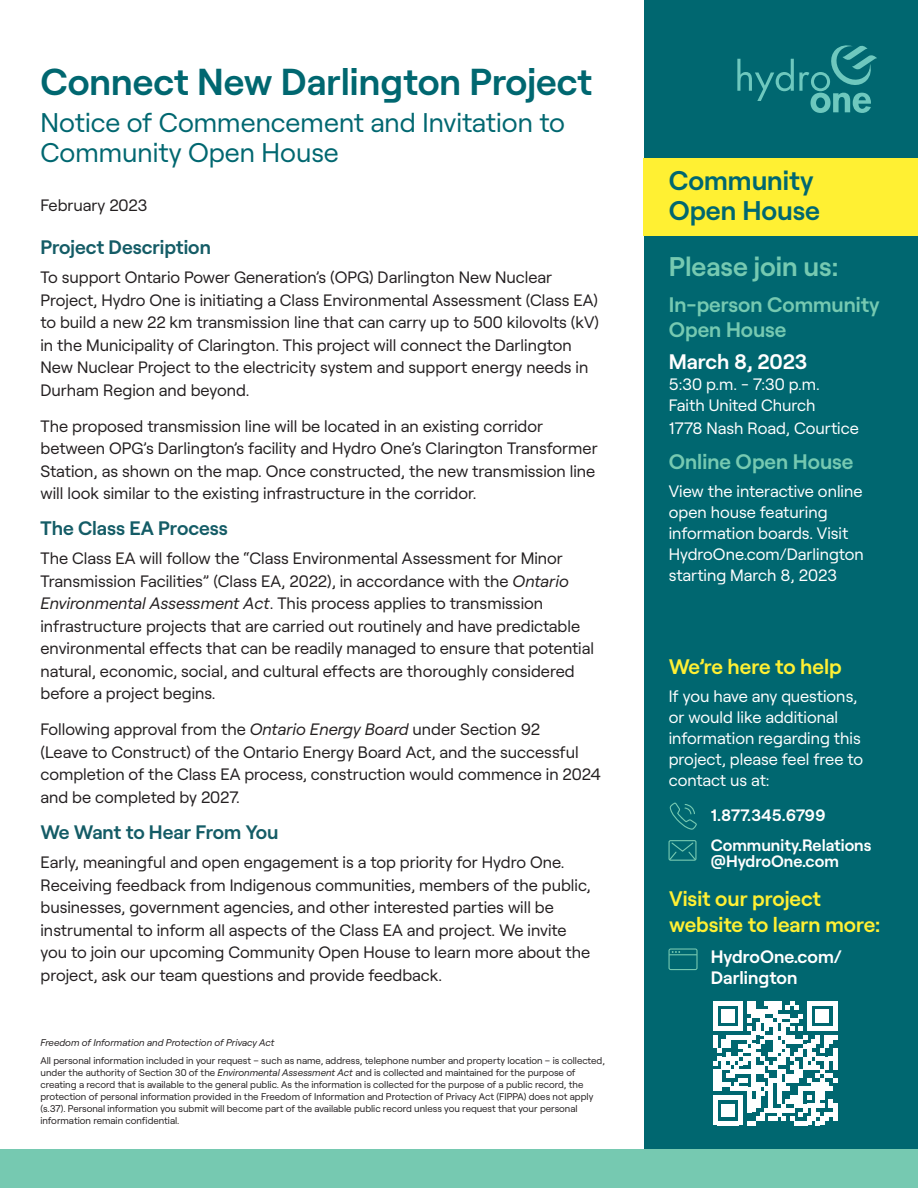
<style>
.page{position:relative;width:918px;height:1188px;background:#fff}
.page>*{position:absolute;margin:0;border:0;box-sizing:border-box;transform-origin:0 0}
.t1{font:600 37.5px "Roobert";color:#006770}
.t2{font:27px/30px "Roobert";color:#006770}
.t3{font:600 27px/30px "Roobert";color:#006770}
.t4{font:600 27px "Roobert";color:#76c9b1}
.t5{font:600 21px/25.5px "Roobert";color:#fff033}
.t6{font:600 21px/25.5px "Roobert";color:#76c9b1}
.t7{font:600 21px "Roobert";color:#fff}
.t8{font:600 19.5px "Roobert";color:#145c66}
.t9{font:600 18px/21px "Roobert";color:#fff}
.t10{font:16.5px/22.5px "Roobert";color:#231f20}
.t11{font:16.5px/21px "Roobert";color:#fff}
.t12{font:600 16.5px/16.5px "Roobert";color:#fff}
.t13{font:9.75px/12px "Roobert";color:#231f20}
.t14{font:italic 9.75px "Roobert";color:#231f20}
.s1{font-style:italic}
</style>
<div class="page">
<div style="left:645px;top:0;width:273px;height:1188px;background:#006770"></div>
<div style="left:644px;top:158px;width:274px;height:78px;background:#fff033"></div>
<div style="left:0;top:1149px;width:918px;height:39px;background:#76c9b1"></div>
<svg style="left:737px;top:45px;width:140px;height:68px"></svg>
<svg style="left:669px;top:802px;width:28px;height:28px"></svg>
<div style="left:669px;top:840px;width:28px;height:21px;border:1px solid #76c9b1"></div>
<svg style="left:668px;top:841px;width:29px;height:20px"></svg>
<svg style="left:713px;top:1001px;width:124px;height:124px"></svg>
<hr style="left:833px;top:1104px;width:4px;height:17px;background:#fff">
<svg style="left:669px;top:948px;width:29px;height:22px"></svg>
<p class="t1" style="left:40px;top:53px;width:553px">Connect New Darlington Project</p>
<p class="t2" style="left:40px;top:105px;width:526px">Notice of Commencement and Invitation to<br>Community Open House</p>
<p class="t10" style="left:40px;top:193px;width:109px">February 2023</p>
<p class="t8" style="left:40px;top:232px;width:172px">Project Description</p>
<p class="t10" style="left:40px;top:265px;width:560px">To support Ontario Power Generation’s (OPG) Darlington New Nuclear Project, Hydro One is initiating a Class Environmental Assessment (Class EA) to build a new 22 km transmission line that can carry up to 500 kilovolts (kV) in the Municipality of Clarington. This project will connect the Darlington New Nuclear Project to the electricity system and support energy needs in Durham Region and beyond.</p>
<p class="t10" style="left:40px;top:413px;width:559px">The proposed transmission line will be located in an existing corridor between OPG’s Darlington’s facility and Hydro One’s Clarington Transformer Station, as shown on the map. Once constructed, the new transmission line will look similar to the existing infrastructure in the corridor.</p>
<p class="t8" style="left:40px;top:513px;width:189px">The Class EA Process</p>
<p class="t10" style="left:40px;top:546px;width:555px">The Class EA will follow the “Class Environmental Assessment for Minor Transmission Facilities” (Class EA, 2022), in accordance with the <span class="s1">Ontario Environmental Assessment Act</span>. This process applies to transmission infrastructure projects that are carried out routinely and have predictable environmental effects that can be readily managed to ensure that potential natural, economic, social, and cultural effects are thoroughly considered before a project begins.</p>
<p class="t10" style="left:40px;top:717px;width:562px">Following approval from the <span class="s1">Ontario Energy Board</span> under Section 92<br>(Leave to Construct) of the Ontario Energy Board Act, and the successful completion of the Class EA process, construction would commence in 2024 and be completed by 2027.</p>
<p class="t8" style="left:40px;top:817px;width:239px">We Want to Hear From You</p>
<p class="t10" style="left:40px;top:850px;width:552px">Early, meaningful and open engagement is a top priority for Hydro One.<br>Receiving feedback from Indigenous communities, members of the public, businesses, government agencies, and other interested parties will be instrumental to inform all aspects of the Class EA and project. We invite you to join our upcoming Community Open House to learn more about the project, ask our team questions and provide feedback.</p>
<p class="t14" style="left:40px;top:1035px;width:236px">Freedom of Information and Protection of Privacy Act</p>
<p class="t13" style="left:40px;top:1054px;width:566px">All personal information included in your request – such as name, address, telephone number and property location – is collected, under the authority of Section 30 of the <span class="s1">Environmental Assessment Act</span> and is collected and maintained for the purpose of creating a record that is available to the general public. As the information is collected for the purpose of a public record, the protection of personal information provided in the Freedom of Information and Protection of Privacy Act (FIPPA) does not apply (s.37). Personal information you submit will become part of the available public record unless you request that your personal information remain confidential.</p>
<p class="t3" style="left:669px;top:163px;width:153px">Community<br>Open House</p>
<p class="t4" style="left:669px;top:246px;width:171px">Please join us:</p>
<p class="t6" style="left:669px;top:290px;width:212px">In-person Community<br>Open House</p>
<p class="t7" style="left:669px;top:346px;width:140px">March 8, 2023</p>
<p class="t11" style="left:669px;top:373px;width:152px">5:30 p.m. - 7:30 p.m.</p>
<p class="t11" style="left:669px;top:394px;width:148px">Faith United Church</p>
<p class="t11" style="left:669px;top:416px;width:192px">1778 Nash Road, Courtice</p>
<p class="t6" style="left:669px;top:447px;width:186px">Online Open House</p>
<p class="t11" style="left:669px;top:479px;width:197px">View the interactive online open house featuring information boards. Visit<br>HydroOne.com/Darlington starting March 8, 2023</p>
<p class="t5" style="left:669px;top:652px;width:174px">We’re here to help</p>
<p class="t11" style="left:669px;top:684px;width:196px">If you have any questions, or would like additional information regarding this project, please feel free to contact us at:</p>
<p class="t12" style="left:711px;top:805px;width:116px">1.877.345.6799</p>
<p class="t12" style="left:711px;top:835px;width:162px">Community.Relations @HydroOne.com</p>
<p class="t5" style="left:669px;top:884px;width:213px">Visit our project website to learn more:</p>
<p class="t9" style="left:711px;top:944px;width:133px">HydroOne.com/<br>Darlington</p>
</div>
